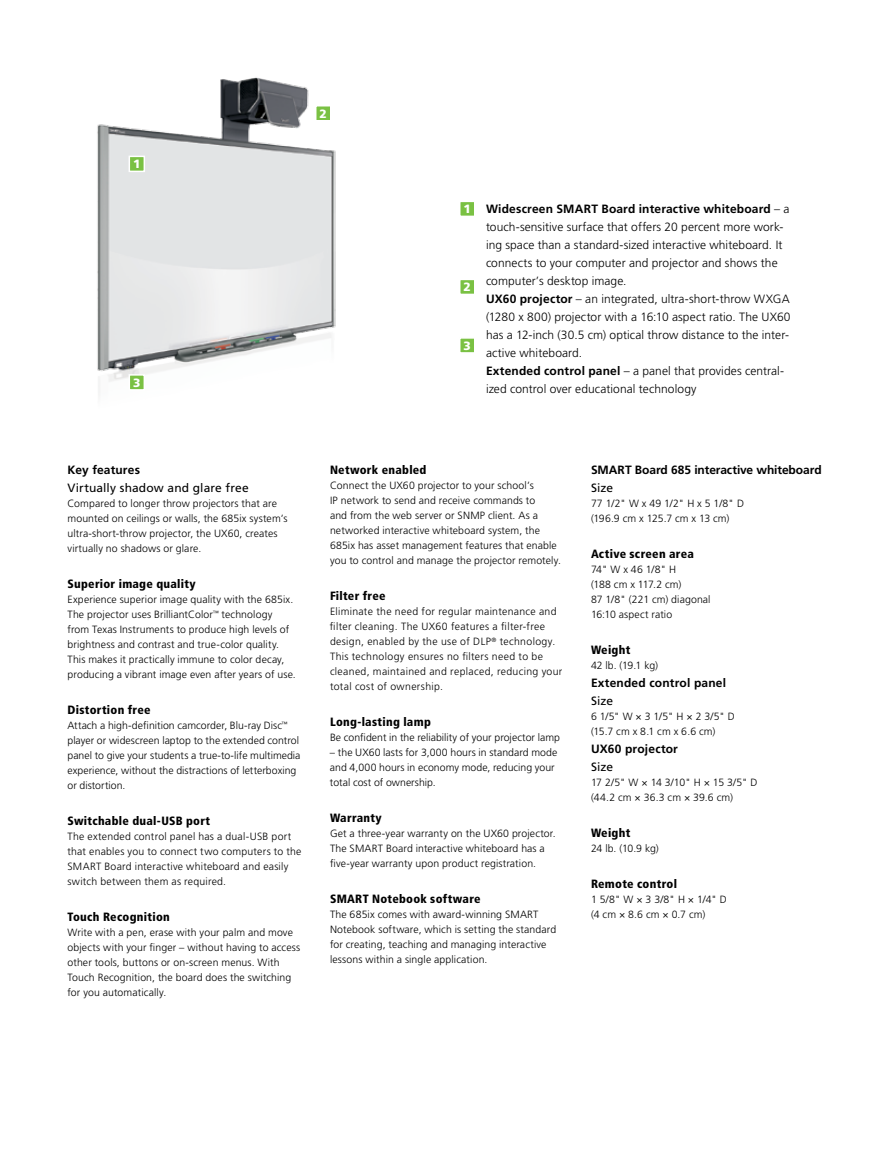
<style>
.page{position:relative;width:891px;height:1161px;background:#fff}
.page>*{position:absolute;margin:0;border:0;box-sizing:border-box;transform-origin:0 0}
.t1{font:300 12px/18px "Frutiger LT Std";letter-spacing:.005em;color:#000}
.t2{font:900 condensed 12px "Frutiger LT Std";letter-spacing:.02em;color:#000}
.t3{font:700 12px "Frutiger LT Std";letter-spacing:.01em;color:#000}
.t4{font:12px "Frutiger LT Std";letter-spacing:.01em;color:#000}
.t5{font:900 12px "Frutiger LT Std";color:#fff}
.t6{font:300 10.5px/15px "Frutiger LT Std";letter-spacing:.01em;color:#000}
.t7{font:300 10.5px/15px "Frutiger LT Std";letter-spacing:.03em;color:#000}
.s1{font-weight:700}
</style>
<div class="page">
<img style="left:97px;top:77px;width:239px;height:318px">
<svg style="left:128px;top:155px;width:18px;height:18px"></svg>
<svg style="left:314px;top:104px;width:18px;height:18px"></svg>
<svg style="left:460px;top:202px;width:14px;height:14px"></svg>
<svg style="left:460px;top:280px;width:14px;height:14px"></svg>
<svg style="left:460px;top:338px;width:14px;height:15px"></svg>
<svg style="left:128px;top:373px;width:18px;height:18px"></svg>
<p class="t5" style="left:133px;top:157px;width:9px">1</p>
<p class="t5" style="left:133px;top:375px;width:9px">3</p>
<p class="t5" style="left:320px;top:106px;width:9px">2</p>
<p class="t5" style="left:464px;top:202px;width:9px">1</p>
<p class="t5" style="left:464px;top:280px;width:9px">2</p>
<p class="t5" style="left:464px;top:338px;width:9px">3</p>
<p class="t1" style="left:486px;top:200px;width:306px"><span class="s1">Widescreen SMART Board interactive whiteboard</span> – a touch-sensitive surface that offers 20 percent more work&shy;ing space than a standard-sized interactive whiteboard. It connects to your computer and projector and shows the computer’s desktop image.<br><span class="s1">UX60 projector</span> – an integrated, ultra-short-throw WXGA (1280 x 800) projector with a 16:10 aspect ratio. The UX60 has a 12-inch (30.5 cm) optical throw distance to the inter&shy;active whiteboard.<br><span class="s1">Extended control panel</span> – a panel that provides central&shy;ized control over educational technology</p>
<p class="t3" style="left:68px;top:463px;width:74px">Key features</p>
<p class="t4" style="left:68px;top:481px;width:183px">Virtually shadow and glare free</p>
<p class="t6" style="left:68px;top:496px;width:222px">Compared to longer throw projectors that are mounted on ceilings or walls, the 685ix system’s ultra-short-throw projector, the UX60, creates virtually no shadows or glare.</p>
<p class="t2" style="left:68px;top:577px;width:130px">Superior image quality</p>
<p class="t6" style="left:68px;top:592px;width:230px">Experience superior image quality with the 685ix.<br>The projector uses BrilliantColor<sup>™</sup> technology from Texas Instruments to produce high levels of brightness and contrast and true-color quality.<br>This makes it practically immune to color decay, producing a vibrant image even after years of use.</p>
<p class="t2" style="left:68px;top:703px;width:85px">Distortion free</p>
<p class="t6" style="left:67px;top:718px;width:235px">Attach a high-definition camcorder, Blu-ray Disc<sup>™ </sup>player or widescreen laptop to the extended control panel to give your students a true-to-life multimedia experience, without the distractions of letterboxing or distortion.</p>
<p class="t2" style="left:68px;top:814px;width:144px">Switchable dual-USB port</p>
<p class="t6" style="left:67px;top:829px;width:235px">The extended control panel has a dual-USB port that enables you to connect two computers to the SMART Board interactive whiteboard and easily switch between them as required.</p>
<p class="t2" style="left:68px;top:910px;width:104px">Touch Recognition</p>
<p class="t6" style="left:68px;top:925px;width:234px">Write with a pen, erase with your palm and move objects with your finger – without having to access other tools, buttons or on-screen menus. With Touch Recognition, the board does the switching for you automatically.</p>
<p class="t2" style="left:330px;top:463px;width:98px">Network enabled</p>
<p class="t6" style="left:330px;top:478px;width:232px">Connect the UX60 projector to your school’s<br>IP network to send and receive commands to<br>and from the web server or SNMP client. As a networked interactive whiteboard system, the 685ix has asset management features that enable you to control and manage the projector remotely.</p>
<p class="t2" style="left:330px;top:589px;width:57px">Filter free</p>
<p class="t7" style="left:330px;top:604px;width:234px">Eliminate the need for regular maintenance and filter cleaning. The UX60 features a filter-free design, enabled by the use of DLP<sup>®</sup> technology.<br>This technology ensures no filters need to be cleaned, maintained and replaced, reducing your total cost of ownership.</p>
<p class="t2" style="left:330px;top:715px;width:102px">Long-lasting lamp</p>
<p class="t6" style="left:330px;top:730px;width:232px">Be confident in the reliability of your projector lamp</p>
<p class="t6" style="left:330px;top:745px;width:229px">– the UX60 lasts for 3,000 hours in standard mode and 4,000 hours in economy mode, reducing your total cost of ownership.</p>
<p class="t2" style="left:330px;top:811px;width:53px">Warranty</p>
<p class="t6" style="left:330px;top:826px;width:227px">Get a three-year warranty on the UX60 projector.<br>The SMART Board interactive whiteboard has a five-year warranty upon product registration.</p>
<p class="t2" style="left:330px;top:892px;width:152px">SMART Notebook software</p>
<p class="t6" style="left:330px;top:907px;width:228px">The 685ix comes with award-winning SMART Notebook software, which is setting the standard for creating, teaching and managing interactive lessons within a single application.</p>
<p class="t3" style="left:591px;top:463px;width:232px">SMART Board 685 interactive whiteboard</p>
<p class="t4" style="left:591px;top:481px;width:24px">Size</p>
<p class="t6" style="left:591px;top:496px;width:155px">77 1/2" W x 49 1/2" H x 5 1/8" D (196.9 cm x 125.7 cm x 13 cm)</p>
<p class="t2" style="left:591px;top:547px;width:104px">Active screen area</p>
<p class="t6" style="left:591px;top:562px;width:121px">74" W x 46 1/8" H<br>(188 cm x 117.2 cm)<br>87 1/8" (221 cm) diagonal<br>16:10 aspect ratio</p>
<p class="t2" style="left:591px;top:643px;width:41px">Weight</p>
<p class="t6" style="left:591px;top:658px;width:69px">42 lb. (19.1 kg)</p>
<p class="t3" style="left:591px;top:676px;width:137px">Extended control panel</p>
<p class="t4" style="left:591px;top:694px;width:24px">Size</p>
<p class="t6" style="left:591px;top:709px;width:145px">61/5"W×31/5"H×23/5"D (15.7 cm x 8.1 cm x 6.6 cm)</p>
<p class="t3" style="left:591px;top:742px;width:88px">UX60 projector</p>
<p class="t4" style="left:591px;top:760px;width:24px">Size</p>
<p class="t6" style="left:591px;top:775px;width:168px">17 2/5" W × 14 3/10" H × 15 3/5" D (44.2 cm × 36.3 cm × 39.6 cm)</p>
<p class="t2" style="left:591px;top:826px;width:41px">Weight</p>
<p class="t6" style="left:591px;top:841px;width:69px">24 lb. (10.9 kg)</p>
<p class="t2" style="left:591px;top:877px;width:88px">Remote control</p>
<p class="t6" style="left:591px;top:892px;width:137px">1 5/8" W × 3 3/8" H × 1/4" D (4 cm × 8.6 cm × 0.7 cm)</p>
</div>
